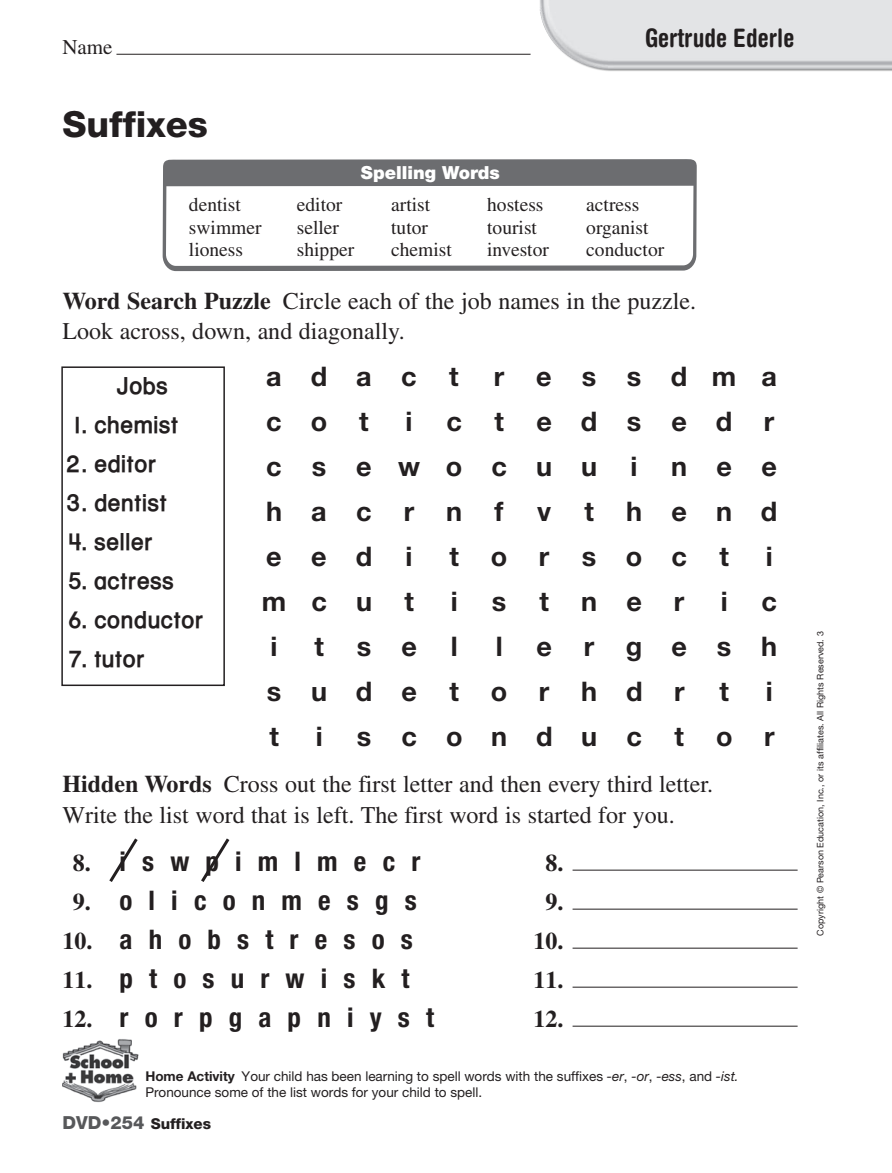
<style>
.page{position:relative;width:892px;height:1173px;background:#fff}
.page>*{position:absolute;margin:0;border:0;box-sizing:border-box;transform-origin:0 0}
.t1{font:800 36px "SF Helv Neue";color:#231f20}
.t2{font:700 27px/45px "SF Helv Neue";letter-spacing:1.1em;color:#231f20;text-align:justify}
.t3{font:700 condensed 27px "Helvetica Neue";letter-spacing:.6em;color:#231f20}
.t4{font:700 27px/45px "SF Helv Neue";letter-spacing:1.14em;color:#231f20}
.t5{font:700 27px "SF Helv Neue";letter-spacing:1.08em;color:#231f20}
.t6{font:700 27px "SF Helv Neue";letter-spacing:1.175em;color:#231f20}
.t7{font:700 condensed 25.5px "Helvetica Rounded LT Std";color:#231f20}
.t8{font:24px/30px "Times";color:#231f20}
.t9{font:700 24px "Helv Text";color:#231f20}
.t10{font:700 24px "Times";color:#231f20}
.t11{font:21px "Times LT Std";color:#231f20}
.t12{font:19.5px/22.5px "Times";color:#231f20}
.t13{font:900 18px "Helvetica Neue";color:#fff}
.t14{font:800 15px "Helvetica Neue LT Std";color:#231f20}
.t15{font:13.5px/16.5px "SF Helv Neue";color:#231f20}
.t16{font:9px "Helvetica Neue LT Std";color:#231f20}
.s1{font-weight:700}
.s2{font-family:"Times";font-stretch:normal;font-size:24px}
.s3{font-style:italic}
.s4{font-size:18px;color:#57585a}
</style>
<div class="page">
<img style="left:527px;top:0;width:365px;height:71px">
<hr style="left:116px;top:54px;width:414px;height:1px;background:#231f20">
<hr style="left:572px;top:870px;width:225px;height:1px;background:#231f20">
<hr style="left:572px;top:909px;width:225px;height:1px;background:#231f20">
<hr style="left:572px;top:948px;width:225px;height:1px;background:#231f20">
<hr style="left:572px;top:987px;width:225px;height:1px;background:#231f20">
<hr style="left:572px;top:1026px;width:225px;height:1px;background:#231f20">
<img style="left:62px;top:1039px;width:76px;height:64px">
<div style="left:61px;top:366px;width:164px;height:320px;border:2px solid #231f20"></div>
<svg style="left:163px;top:159px;width:534px;height:112px"></svg>
<svg style="left:109px;top:838px;width:29px;height:44px"></svg>
<svg style="left:201px;top:838px;width:29px;height:44px"></svg>
<p class="t11" style="left:62px;top:35px;width:52px">Name</p>
<p class="t7" style="left:645px;top:23px;width:151px">Gertrude Ederle</p>
<p class="t1" style="left:62px;top:100px;width:147px">Suffixes</p>
<p class="t13" style="left:361px;top:162px;width:140px">Spelling Words</p>
<p class="t12" style="left:189px;top:194px;width:74px">dentist swimmer lioness</p>
<p class="t12" style="left:297px;top:194px;width:59px">editor seller shipper</p>
<p class="t12" style="left:391px;top:194px;width:62px">artist tutor chemist</p>
<p class="t12" style="left:586px;top:194px;width:79px">actress organist conductor</p>
<p class="t12" style="left:487px;top:194px;width:63px">hostess tourist investor</p>
<p class="t8" style="left:62px;top:286px;width:635px"><span class="s1">Word Search Puzzle</span> Circle each of the job names in the puzzle.<br>Look across, down, and diagonally.</p>
<p class="t2" style="left:266px;top:352px;width:194px">adac t</p>
<p class="t2" style="left:494px;top:352px;width:285px">ressdma</p>
<p class="t2" style="left:266px;top:397px;width:104px">cot</p>
<p class="t2" style="left:405px;top:397px;width:8px">i</p>
<p class="t9" style="left:118px;top:373px;width:52px">Jobs</p>
<p class="t9" style="left:72px;top:412px;width:108px">1. chemist</p>
<p class="t9" style="left:66px;top:451px;width:92px">2. editor</p>
<p class="t9" style="left:67px;top:490px;width:102px">3. dentist</p>
<p class="t9" style="left:68px;top:529px;width:87px">4. seller</p>
<p class="t9" style="left:68px;top:568px;width:108px">5. actress</p>
<p class="t9" style="left:68px;top:607px;width:137px">6. conductor</p>
<p class="t9" style="left:68px;top:646px;width:78px">7. tutor</p>
<p class="t2" style="left:266px;top:397px;width:513px;text-indent:180px">ctedsedr csewocuu i nee hacrnfvthend eed i</p>
<p class="t6" style="left:449px;top:538px;width:281px">torsoct</p>
<p class="t2" style="left:766px;top:532px;width:8px">i</p>
<p class="t2" style="left:262px;top:577px;width:153px">mcu t</p>
<p class="t2" style="left:451px;top:577px;width:8px">i</p>
<p class="t2" style="left:492px;top:577px;width:194px">stner</p>
<p class="t2" style="left:721px;top:577px;width:8px">i</p>
<p class="t2" style="left:761px;top:577px;width:17px">c</p>
<p class="t2" style="left:271px;top:622px;width:8px">i</p>
<p class="t2" style="left:314px;top:622px;width:104px">tse</p>
<p class="t2" style="left:451px;top:622px;width:8px">l</p>
<p class="t2" style="left:496px;top:622px;width:8px">l</p>
<p class="t4" style="left:267px;top:622px;width:512px;text-indent:269px">ergesh sudetorhdr</p>
<p class="t2" style="left:719px;top:667px;width:11px">t</p>
<p class="t2" style="left:766px;top:667px;width:8px">i</p>
<p class="t2" style="left:269px;top:712px;width:11px">t</p>
<p class="t2" style="left:316px;top:712px;width:8px">i</p>
<p class="t5" style="left:357px;top:719px;width:419px">sconduc tor</p>
<p class="t8" style="left:62px;top:769px;width:652px"><span class="s1">Hidden Words</span> Cross out the first letter and then every third letter.<br>Write the list word that is left. The first word is started for you.</p>
<p class="t3" style="left:73px;top:844px;width:349px"><span class="s2">8.</span> iswpimlmecr</p>
<p class="t10" style="left:545px;top:848px;width:19px">8.</p>
<p class="t3" style="left:73px;top:883px;width:345px"><span class="s2">9.</span> oliconmesgs</p>
<p class="t10" style="left:545px;top:887px;width:19px">9.</p>
<p class="t3" style="left:62px;top:922px;width:352px"><span class="s2">10.</span> ahobstresos</p>
<p class="t10" style="left:533px;top:926px;width:31px">10.</p>
<p class="t3" style="left:62px;top:961px;width:348px"><span class="s2">11.</span> ptosurwiskt</p>
<p class="t10" style="left:533px;top:965px;width:31px">11.</p>
<p class="t3" style="left:62px;top:1000px;width:373px"><span class="s2">12.</span> rorpgapniyst</p>
<p class="t10" style="left:533px;top:1004px;width:31px">12.</p>
<p class="t15" style="left:145px;top:1067px;width:595px"><span class="s1">Home Activity</span> Your child has been learning to spell words with the suffixes <span class="s3">-er</span>, <span class="s3">-or</span>, <span class="s3">-ess</span>, and <span class="s3">-ist.<br></span>Pronounce some of the list words for your child to spell.</p>
<p class="t14" style="left:62px;top:1115px;width:150px"><span class="s4">DVD•254</span> Suffixes</p>
<p class="t16" style="left:815px;top:935px;width:306px;rotate:-90deg">Copyright © Pearson Education, Inc., or its affiliates. All Rights Reserved. 3</p>
</div>
